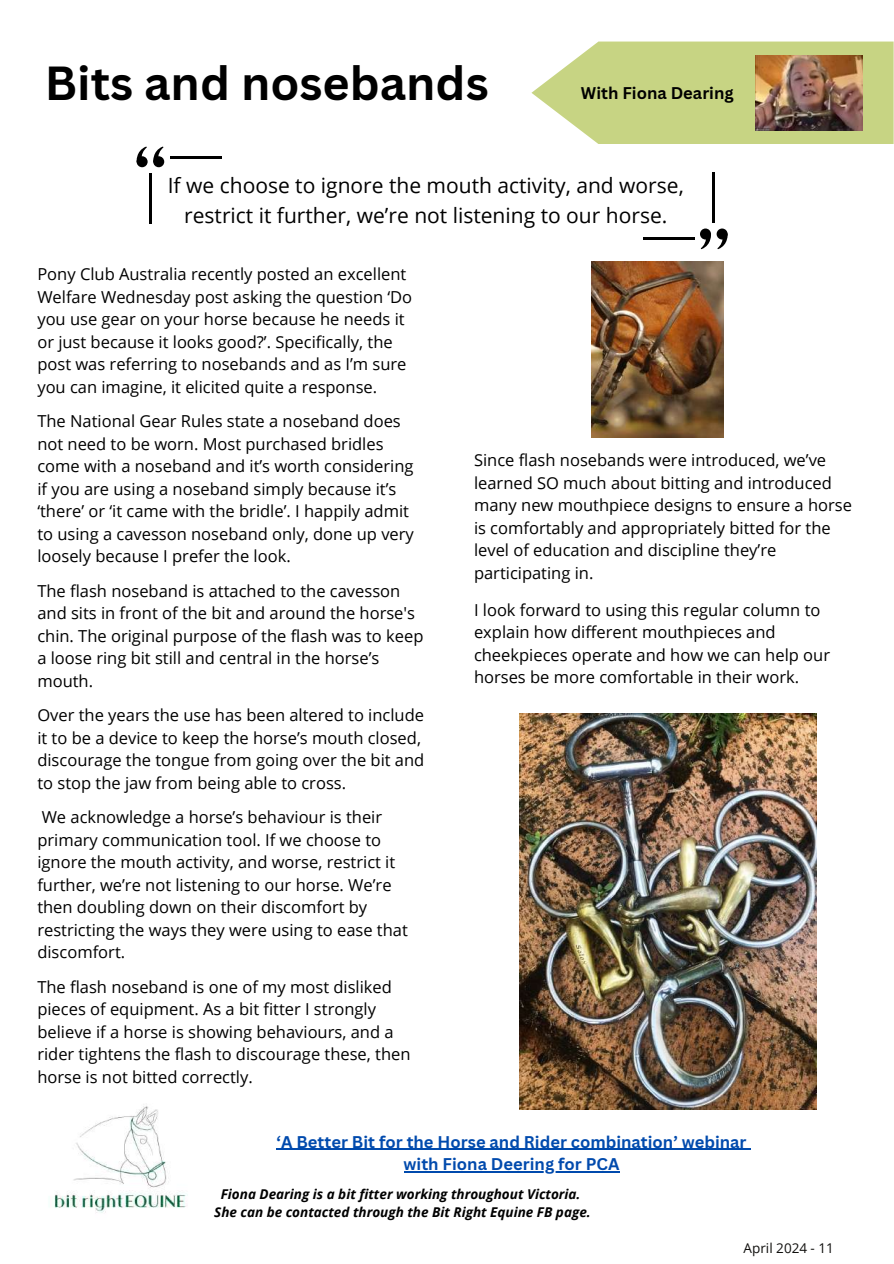
<style>
.page{position:relative;width:894px;height:1264px;background:#fff}
.page>*{position:absolute;margin:0;border:0;box-sizing:border-box;transform-origin:0 0}
.t1{font:700 46.5px "Canva Sans";color:#000}
.t2{font:21px/29.2px "Open Sans";color:#000;text-align:center}
.t3{font:16.5px/22.5px "Open Sans";color:#000}
.t4{font:700 16.5px/22.5px "Canva Sans";color:#004aad;text-align:center}
.t5{font:700 16.5px "Canva Sans";color:#000}
.t6{font:italic 700 13.5px/18px "Open Sans";color:#000;text-align:center}
.t7{font:13.5px "Open Sans";color:#100f0d}
</style>
<div class="page">
<svg style="left:531px;top:42px;width:362px;height:102px;background:#ccd791"></svg>
<img style="left:755px;top:56px;width:107px;height:74px">
<div style="left:153px;top:156px;width:11px;height:11px;background:#000;border-radius:50%"></div>
<div style="left:137px;top:156px;width:11px;height:11px;background:#000;border-radius:50%"></div>
<svg style="left:136px;top:146px;width:28px;height:19px"></svg>
<hr style="left:149px;top:173px;width:3px;height:51px;background:#000">
<hr style="left:170px;top:156px;width:51px;height:2px;background:#000">
<svg style="left:700px;top:230px;width:11px;height:19px"></svg>
<svg style="left:716px;top:228px;width:11px;height:11px"></svg>
<svg style="left:717px;top:230px;width:11px;height:19px"></svg>
<hr style="left:712px;top:172px;width:3px;height:51px;background:#000">
<hr style="left:643px;top:237px;width:51px;height:3px;background:#000">
<img style="left:54px;top:1106px;width:132px;height:107px">
<img style="left:519px;top:713px;width:297px;height:396px">
<img style="left:591px;top:261px;width:132px;height:177px">
<hr style="left:276px;top:1148px;width:470px;height:1px;background:#004aad">
<hr style="left:403px;top:1171px;width:216px;height:1px;background:#004aad">
<h1 class="t1" style="left:45px;top:50px;width:445px">Bits and nosebands</h1>
<p class="t5" style="left:581px;top:82px;width:154px">With Fiona Dearing</p>
<p class="t2" style="left:168px;top:171px;width:517px">If we choose to ignore the mouth activity, and worse, restrict it further, we’re not listening to our horse.</p>
<p class="t3" style="left:37px;top:262px;width:376px">Pony Club Australia recently posted an excellent Welfare Wednesday post asking the question ‘Do you use gear on your horse because he needs it or just because it looks good?’. Specifically, the post was referring to nosebands and as I’m sure you can imagine, it elicited quite a response.</p>
<p class="t3" style="left:37px;top:409px;width:378px">The National Gear Rules state a noseband does not need to be worn. Most purchased bridles come with a noseband and it’s worth considering if you are using a noseband simply because it’s ‘there’ or ‘it came with the bridle’. I happily admit to using a cavesson noseband only, done up very loosely because I prefer the look.</p>
<p class="t3" style="left:37px;top:579px;width:387px">The flash noseband is attached to the cavesson and sits in front of the bit and around the horse's chin. The original purpose of the flash was to keep a loose ring bit still and central in the horse’s mouth.</p>
<p class="t3" style="left:37px;top:703px;width:388px">Over the years the use has been altered to include it to be a device to keep the horse’s mouth closed, discourage the tongue from going over the bit and to stop the jaw from being able to cross.</p>
<p class="t3" style="left:37px;top:805px;width:372px">We acknowledge a horse’s behaviour is their primary communication tool. If we choose to ignore the mouth activity, and worse, restrict it further, we’re not listening to our horse. We’re then doubling down on their discomfort by restricting the ways they were using to ease that discomfort.</p>
<p class="t3" style="left:37px;top:975px;width:374px">The flash noseband is one of my most disliked pieces of equipment. As a bit fitter I strongly believe if a horse is showing behaviours, and a rider tightens the flash to discourage these, then horse is not bitted correctly.</p>
<p class="t3" style="left:474px;top:448px;width:379px">Since flash nosebands were introduced, we’ve learned SO much about bitting and introduced many new mouthpiece designs to ensure a horse is comfortably and appropriately bitted for the level of education and discipline they’re participating in.</p>
<p class="t3" style="left:474px;top:598px;width:357px">I look forward to using this regular column to explain how different mouthpieces and cheekpieces operate and how we can help our horses be more comfortable in their work.</p>
<p class="t4" style="left:276px;top:1129px;width:471px">‘A Better Bit for the Horse and Rider combination’ webinar with Fiona Deering for PCA</p>
<p class="t6" style="left:214px;top:1184px;width:378px">Fiona Dearing is a bit fitter working throughout Victoria.<br>She can be contacted through the Bit Right Equine FB page.</p>
<p class="t7" style="left:743px;top:1238px;width:92px">April 2024 - 11</p>
</div>
